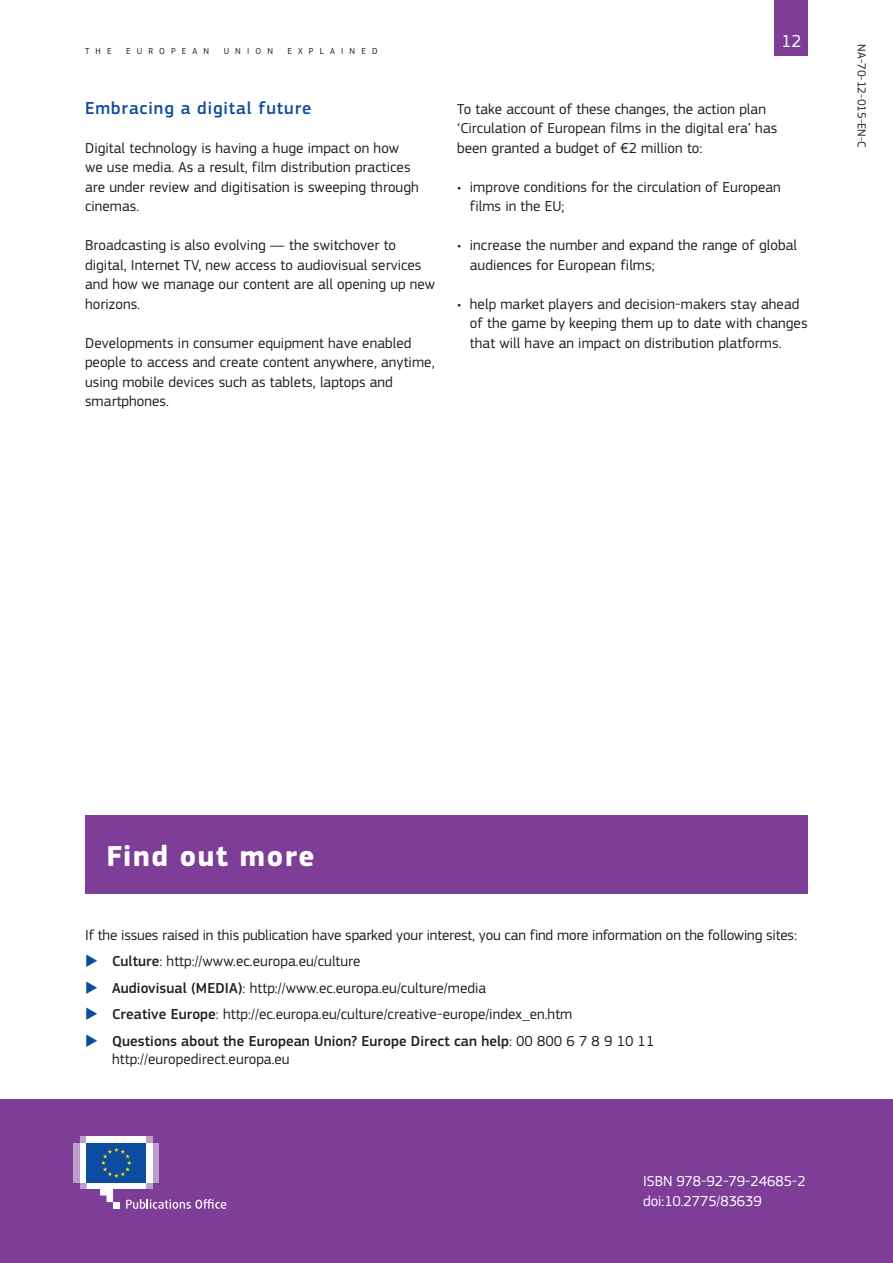
<style>
.page{position:relative;width:893px;height:1263px;background:#fff}
.page>*{position:absolute;margin:0;border:0;box-sizing:border-box;transform-origin:0 0}
.t1{font:700 30px "EC Square Sans Pro";color:#fff}
.t2{font:500 18px "EC Square Sans Pro";letter-spacing:.05em;color:#0d4da1}
.t3{font:18px "EC Square Sans Pro";color:#fff}
.t4{font:15px/19.5px "EC Square Sans Pro";letter-spacing:.005em;color:#231f20}
.t5{font:15px/19.5px "EC Square Sans Pro";letter-spacing:-.005em;color:#fff}
.t6{font:12px "EC Square Sans Pro";color:#231f20}
.t7{font:9px "EC Square Sans Pro";letter-spacing:.68em;color:#231f20}
.s1{font-weight:500}
</style>
<div class="page">
<div style="left:775px;top:0;width:33px;height:55px;background:#7e3e98"></div>
<div style="left:85px;top:816px;width:723px;height:78px;background:#7e3e98"></div>
<div style="left:0;top:1099px;width:893px;height:164px;background:#7e3e98"></div>
<svg style="left:80px;top:1182px;width:7px;height:7px"></svg>
<svg style="left:80px;top:1136px;width:72px;height:7px"></svg>
<div style="left:87px;top:1136px;width:59px;height:7px;background:#fff"></div>
<div style="left:146px;top:1143px;width:6px;height:39px;background:#fff"></div>
<div style="left:152px;top:1143px;width:7px;height:39px;background:#be9ecb"></div>
<div style="left:80px;top:1143px;width:7px;height:39px;background:#fff"></div>
<div style="left:74px;top:1143px;width:6px;height:39px;background:#be9ecb"></div>
<div style="left:87px;top:1143px;width:59px;height:39px;background:#0d4da1"></div>
<svg style="left:87px;top:1147px;width:139px;height:62px"></svg>
<p class="t3" style="left:781px;top:30px;width:22px">12</p>
<p class="t7" style="left:85px;top:45px;width:28px">The</p>
<p class="t7" style="left:126px;top:45px;width:85px">E uropean</p>
<p class="t7" style="left:224px;top:45px;width:51px">U nion</p>
<p class="t7" style="left:287px;top:45px;width:92px">explained</p>
<p class="t6" style="left:869px;top:44px;width:105px;rotate:90deg">NA-70-12-015-EN-C</p>
<p class="t2" style="left:85px;top:97px;width:228px">Embracing a digital future</p>
<p class="t4" style="left:85px;top:138px;width:335px">Digital technology is having a huge impact on how we use media. As a result, film distribution practices are under review and digitisation is sweeping through cinemas.</p>
<p class="t4" style="left:85px;top:236px;width:352px">Broadcasting is also evolving — the switchover to digital, Internet TV, new access to audiovisual services and how we manage our content are all opening up new horizons.</p>
<p class="t4" style="left:85px;top:333px;width:351px">Developments in consumer equipment have enabled people to access and create content anywhere, anytime, using mobile devices such as tablets, laptops and smartphones.</p>
<p class="t4" style="left:457px;top:99px;width:322px">To take account of these changes, the action plan ‘Circulation of European films in the digital era’ has been granted a budget of €2 million to:</p>
<p class="t4" style="left:470px;top:177px;width:312px;text-indent:-13px">• improve conditions for the circulation of European films in the EU;</p>
<p class="t4" style="left:470px;top:236px;width:329px;text-indent:-13px">• increase the number and expand the range of global audiences for European films;</p>
<p class="t4" style="left:470px;top:294px;width:339px;text-indent:-13px">• help market players and decision-makers stay ahead of the game by keeping them up to date with changes that will have an impact on distribution platforms.</p>
<h1 class="t1" style="left:106px;top:838px;width:210px">Find out more</h1>
<p class="t4" style="left:112px;top:921px;width:686px;line-height:26.5px;text-indent:-27px">If the issues raised in this publication have sparked your interest, you can find more information on the following sites:<br><span class="s1">Culture</span>: http://www.ec.europa.eu/culture<br><span class="s1">Audiovisual (MEDIA</span></p>
<p class="t4" style="left:112px;top:974px;width:544px;line-height:26.5px;text-indent:126px"><span class="s1">)</span>: http://www.ec.europa.eu/culture/media<br><span class="s1">Creative Europe</span>: http://ec.europa.eu/culture/creative-europe/index_en.htm<br><span class="s1">Questions about the European Union? Europe Direct can help</span>: 00 800 6 7 8 9 10 11</p>
<p class="t4" style="left:112px;top:1049px;width:179px">http://europedirect.europa.eu</p>
<p class="t5" style="left:643px;top:1172px;width:164px">ISBN 978-92-79-24685-2 doi:10.2775/83639</p>
</div>
